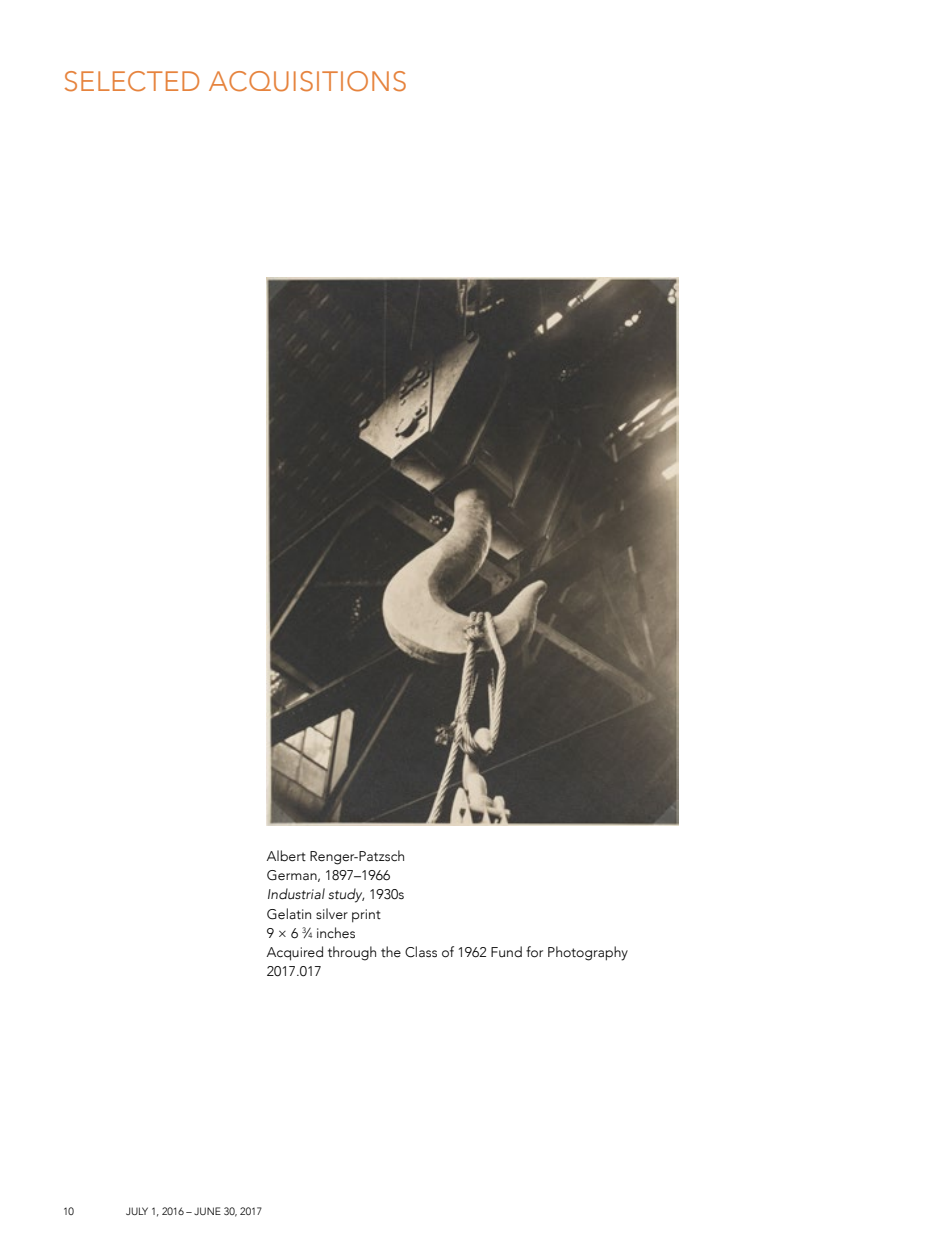
<style>
.page{position:relative;width:945px;height:1260px;background:#fff}
.page>*{position:absolute;margin:0;border:0;box-sizing:border-box;transform-origin:0 0}
.t1{font:300 28px "Avenir";letter-spacing:.01em;color:#e6833d}
.t2{font:300 14px/19.2px "Avenir";letter-spacing:.005em;color:#000}
.t3{font:300 10.5px "Avenir";color:#000}
.s1{font-style:italic}
.s2{font-size:7.7px}
</style>
<div class="page">
<img style="left:267px;top:278px;width:411px;height:548px">
<h1 class="t1" style="left:63px;top:65px;width:346px">SELECTED ACQUISITIONS</h1>
<p class="t2" style="left:267px;top:847px;width:363px">Albert Renger-Patzsch<br>German, 1897–1966<br><span class="s1">Industrial study</span>, 1930s<br>Gelatin silver print<br>9 × 6 <sup>3</sup>⁄<span class="s2">4</span> inches<br>Acquired through the Class of 1962 Fund for Photography<br>2017.017</p>
<p class="t3" style="left:63px;top:1206px;width:12px">10</p>
<p class="t3" style="left:126px;top:1206px;width:138px">JULY 1, 2016 – JUNE 30, 2017</p>
</div>
